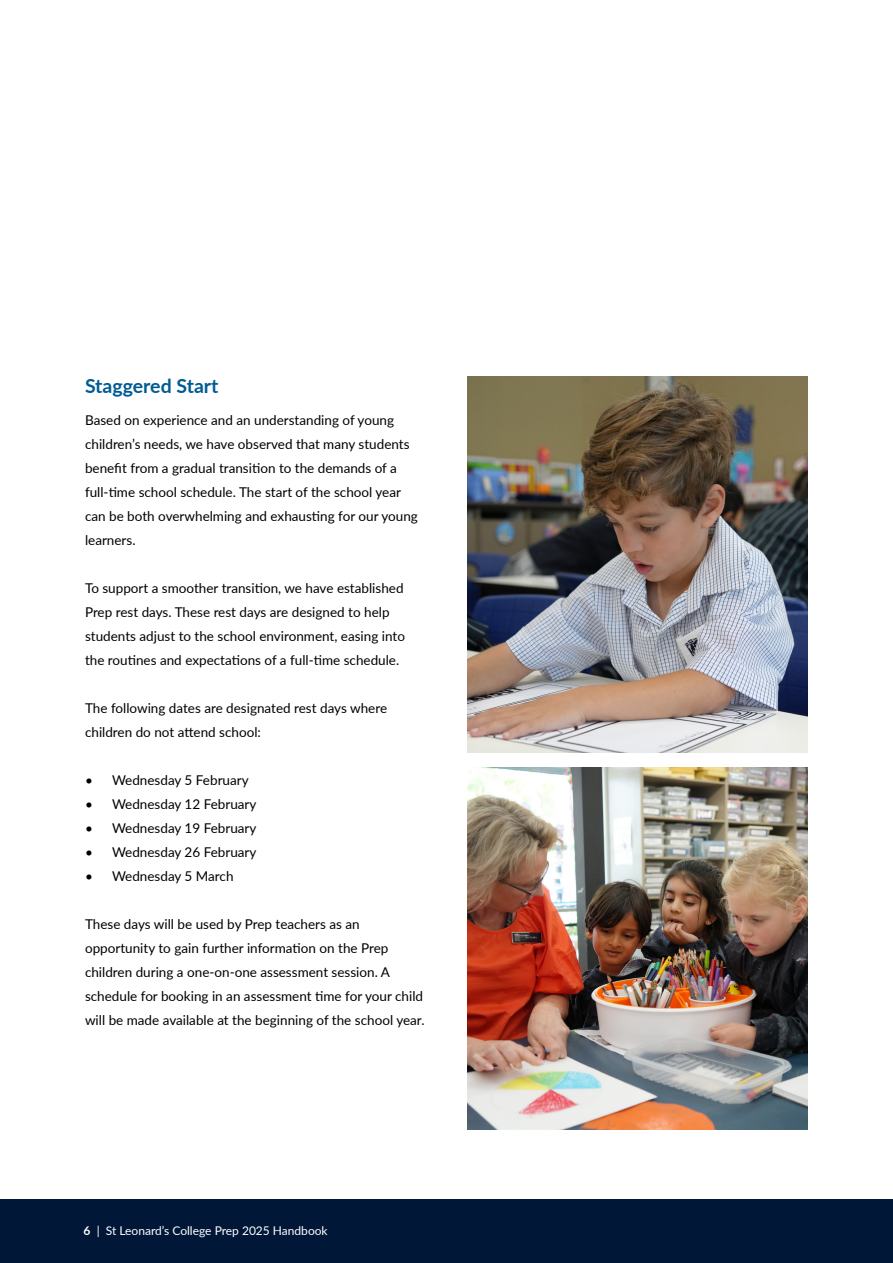
<style>
.page{position:relative;width:893px;height:1263px;background:#fff}
.page>*{position:absolute;margin:0;border:0;box-sizing:border-box;transform-origin:0 0}
.t1{font:700 19.5px "Lato";color:#005b94}
.t2{font:13.5px/24px "Lato";color:#000}
.t3{font:12px "Lato";color:#fff}
.s1{font-weight:700}
</style>
<div class="page">
<div style="left:0;top:1200px;width:893px;height:63px;background:#001738"></div>
<img style="left:468px;top:377px;width:340px;height:376px">
<img style="left:468px;top:767px;width:340px;height:362px">
<h1 class="t1" style="left:85px;top:371px;width:135px">Staggered Start</h1>
<p class="t2" style="left:85px;top:408px;width:334px">Based on experience and an understanding of young children’s needs, we have observed that many students benefit from a gradual transition to the demands of a full-time school schedule. The start of the school year can be both overwhelming and exhausting for our young learners.</p>
<p class="t2" style="left:85px;top:576px;width:321px">To support a smoother transition, we have established Prep rest days. These rest days are designed to help students adjust to the school environment, easing into the routines and expectations of a full-time schedule.</p>
<p class="t2" style="left:85px;top:696px;width:304px">The following dates are designated rest days where children do not attend school:</p>
<p class="t2" style="left:85px;top:768px;width:165px">• Wednesday 5 February</p>
<p class="t2" style="left:85px;top:792px;width:173px">• Wednesday 12 February</p>
<p class="t2" style="left:85px;top:816px;width:173px">• Wednesday 19 February</p>
<p class="t2" style="left:85px;top:840px;width:173px">• Wednesday 26 February</p>
<p class="t2" style="left:85px;top:864px;width:150px">• Wednesday 5 March</p>
<p class="t2" style="left:85px;top:912px;width:341px">These days will be used by Prep teachers as an opportunity to gain further information on the Prep children during a one-on-one assessment session. A schedule for booking in an assessment time for your child will be made available at the beginning of the school year.</p>
<p class="t3" style="left:84px;top:1222px;width:246px"><span class="s1">6</span> | St Leonard’s College Prep 2025 Handbook</p>
</div>
